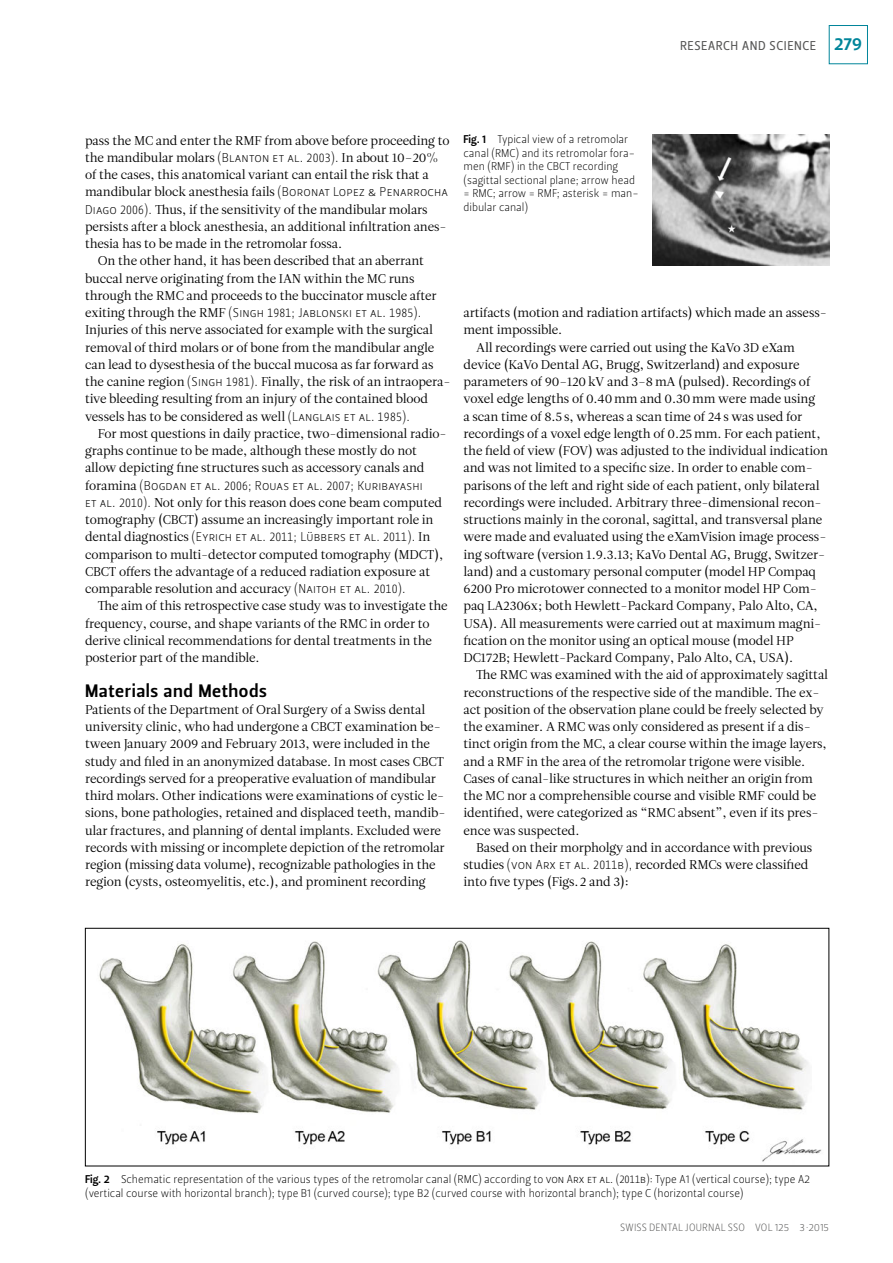
<style>
.page{position:relative;width:893px;height:1263px;background:#fff}
.page>*{position:absolute;margin:0;border:0;box-sizing:border-box;transform-origin:0 0}
.t1{font:18px "Leitura Sans Grot 3";letter-spacing:.03em;color:#000}
.t2{font:12.75px/17.2px "Leitura Roman 1";letter-spacing:-.01em;color:#000}
.t3{font:12.75px "Leitura Sans Grot 1";letter-spacing:.015em;color:#000}
.t4{font:12.75px "Leitura Sans Grot 2";letter-spacing:.045em;color:#565655}
.t5{font:11.25px/13.5px "Leitura Sans Grot 1";color:#000}
.t6{font:10.5px "Leitura Sans Grot 1";letter-spacing:.015em;color:#565655}
.s1{font-family:"Leitura Sans Grot 3";font-size:18px;color:#00859a}
.s2{font-family:"Leitura Sans Grot 1"}
.s3{font-family:"Leitura Roman 1"}
.s4{font-family:"Leitura Sans Grot 3"}
</style>
<div class="page">
<div style="left:829px;top:25px;width:39px;height:39px;border:1px solid #00859a"></div>
<img style="left:99px;top:940px;width:723px;height:222px">
<div style="left:85px;top:928px;width:744px;height:238px;border:1px solid #000"></div>
<img style="left:653px;top:135px;width:176px;height:130px">
<p class="t4" style="left:680px;top:38px;width:184px">RESEARCH AND SCIENCE <span class="s1">279</span></p>
<p class="t2" style="left:85px;top:132px;width:366px">pass the MC and enter the RMF from above before proceeding to</p>
<p class="t2" style="left:85px;top:149px;width:355px">the mandibular molars <span class="s2">(Blanton et al. 2003).</span> In about 10–20%</p>
<p class="t2" style="left:85px;top:166px;width:345px">of the cases, this anatomical variant can entail the risk that a</p>
<p class="t2" style="left:85px;top:183px;width:364px">mandibular block anesthesia fails <span class="s2">(Boronat Lopez &amp; Penarrocha</span></p>
<p class="t2" style="left:85px;top:201px;width:344px"><span class="s2">Diago 2006).</span> Thus, if the sensitivity of the mandibular molars</p>
<p class="t2" style="left:85px;top:218px;width:363px">persists after a block anesthesia, an additional infiltration anes-</p>
<p class="t2" style="left:85px;top:235px;width:259px">thesia has to be made in the retromolar fossa.</p>
<p class="t2" style="left:98px;top:252px;width:328px">On the other hand, it has been described that an aberrant</p>
<p class="t2" style="left:85px;top:270px;width:331px">buccal nerve originating from the IAN within the MC runs</p>
<p class="t2" style="left:85px;top:287px;width:353px">through the RMC and proceeds to the buccinator muscle after</p>
<p class="t3" style="left:85px;top:305px;width:338px"><span class="s3">exiting through the RMF</span> (Singh 1981; Jablonski et al. 1985).</p>
<p class="t2" style="left:85px;top:321px;width:367px">Injuries of this nerve associated for example with the surgical removal of third molars or of bone from the mandibular angle can lead to dysesthesia of the buccal mucosa as far forward as the canine region <span class="s2">(Singh 1981).</span> Finally, the risk of an intraopera&shy;tive bleeding resulting from an injury of the contained blood vessels has to be considered as well <span class="s2">(Langlais et al. 1985).</span></p>
<p class="t2" style="left:85px;top:425px;width:363px;text-indent:13px">For most questions in daily practice, two-dimensional radio&shy;graphs continue to be made, although these mostly do not allow depicting fine structures such as accessory canals and</p>
<p class="t3" style="left:85px;top:478px;width:339px"><span class="s3">foramina</span> (Bogdan et al. 2006; Rouas et al. 2007; Kuribayashi</p>
<p class="t2" style="left:85px;top:494px;width:359px"><span class="s2">et al. 2010).</span> Not only for this reason does cone beam computed tomography (CBCT) assume an increasingly important role in</p>
<p class="t3" style="left:85px;top:530px;width:347px"><span class="s3">dental diagnostics</span> (Eyrich et al. 2011; Lübbers et al. 2011). <span class="s3">In</span></p>
<p class="t2" style="left:85px;top:546px;width:360px">comparison to multi-detector computed tomography (MDCT),<br>CBCT offers the advantage of a reduced radiation exposure at comparable resolution and accuracy <span class="s2">(Naitoh et al. 2010).</span></p>
<p class="t2" style="left:85px;top:598px;width:364px;text-indent:13px">The aim of this retrospective case study was to investigate the frequency, course, and shape variants of the RMC in order to derive clinical recommendations for dental treatments in the posterior part of the mandible.</p>
<h1 class="t1" style="left:85px;top:680px;width:183px">Materials and Methods</h1>
<p class="t2" style="left:85px;top:701px;width:362px">Patients of the Department of Oral Surgery of a Swiss dental university clinic, who had undergone a CBCT examination be&shy;tween January 2009 and February 2013, were included in the study and filed in an anonymized database. In most cases CBCT recordings served for a preoperative evaluation of mandibular third molars. Other indications were examinations of cystic le&shy;sions, bone pathologies, retained and displaced teeth, mandib&shy;ular fractures, and planning of dental implants. Excluded were records with missing or incomplete depiction of the retromolar region (missing data volume), recognizable pathologies in the region (cysts, osteomyelitis, etc.), and prominent recording</p>
<p class="t5" style="left:463px;top:133px;width:177px"><span class="s4">Fig. 1</span> Typical view of a retromolar canal (RMC) and its retromolar fora&shy;men (RMF) in the CBCT recording (sagittal sectional plane; arrow head = RMC; arrow = RMF; asterisk = man&shy;dibular canal)</p>
<p class="t2" style="left:463px;top:304px;width:365px">artifacts (motion and radiation artifacts) which made an assess-</p>
<p class="t2" style="left:463px;top:321px;width:100px">ment impossible.</p>
<p class="t2" style="left:476px;top:339px;width:320px">All recordings were carried out using the KaVo 3D eXam</p>
<p class="t2" style="left:463px;top:356px;width:338px">device (KaVo Dental AG, Brugg, Switzerland) and exposure</p>
<p class="t2" style="left:463px;top:373px;width:348px">parameters of 90–120 kV and 3–8 mA (pulsed). Recordings of</p>
<p class="t2" style="left:463px;top:390px;width:353px">voxel edge lengths of 0.40 mm and 0.30 mm were made using</p>
<p class="t2" style="left:463px;top:408px;width:340px">a scan time of 8.5 s, whereas a scan time of 24 s was used for</p>
<p class="t2" style="left:463px;top:425px;width:359px">recordings of a voxel edge length of 0.25 mm. For each patient,</p>
<p class="t2" style="left:463px;top:442px;width:366px">the field of view (FOV) was adjusted to the individual indication</p>
<p class="t2" style="left:463px;top:459px;width:351px">and was not limited to a specific size. In order to enable com-</p>
<p class="t2" style="left:463px;top:477px;width:358px">parisons of the left and right side of each patient, only bilateral</p>
<p class="t2" style="left:463px;top:494px;width:360px">recordings were included. Arbitrary three-dimensional recon-</p>
<p class="t2" style="left:463px;top:511px;width:360px">structions mainly in the coronal, sagittal, and transversal plane</p>
<p class="t2" style="left:463px;top:529px;width:364px">were made and evaluated using the eXamVision image process-</p>
<p class="t2" style="left:463px;top:546px;width:363px">ing software (version 1.9.3.13; KaVo Dental AG, Brugg, Switzer-</p>
<p class="t2" style="left:463px;top:563px;width:354px">land) and a customary personal computer (model HP Compaq</p>
<p class="t2" style="left:463px;top:580px;width:355px">6200 Pro microtower connected to a monitor model HP Com-</p>
<p class="t2" style="left:463px;top:598px;width:356px">paq LA2306x; both Hewlett-Packard Company, Palo Alto, CA,</p>
<p class="t2" style="left:463px;top:615px;width:357px">USA). All measurements were carried out at maximum magni-</p>
<p class="t2" style="left:463px;top:632px;width:332px">fication on the monitor using an optical mouse (model HP</p>
<p class="t2" style="left:463px;top:649px;width:331px">DC172B; Hewlett-Packard Company, Palo Alto, CA, USA).</p>
<p class="t2" style="left:476px;top:667px;width:353px">The RMC was examined with the aid of approximately sagittal</p>
<p class="t2" style="left:463px;top:684px;width:357px">reconstructions of the respective side of the mandible. The ex-</p>
<p class="t2" style="left:463px;top:701px;width:362px">act position of the observation plane could be freely selected by</p>
<p class="t2" style="left:463px;top:718px;width:349px">the examiner. A RMC was only considered as present if a dis-</p>
<p class="t2" style="left:463px;top:736px;width:365px">tinct origin from the MC, a clear course within the image layers,</p>
<p class="t2" style="left:463px;top:753px;width:343px">and a RMF in the area of the retromolar trigone were visible.</p>
<p class="t2" style="left:463px;top:770px;width:351px">Cases of canal-like structures in which neither an origin from</p>
<p class="t2" style="left:463px;top:787px;width:354px">the MC nor a comprehensible course and visible RMF could be</p>
<p class="t2" style="left:463px;top:805px;width:356px">identified, were categorized as “RMC absent”, even if its pres-</p>
<p class="t2" style="left:463px;top:822px;width:117px">ence was suspected.</p>
<p class="t2" style="left:476px;top:839px;width:338px">Based on their morpholgy and in accordance with previous</p>
<p class="t2" style="left:463px;top:856px;width:346px">studies <span class="s2">(von Arx et al. 2011b),</span> recorded RMCs were classified</p>
<p class="t2" style="left:463px;top:874px;width:167px">into five types (Figs.2 and 3):</p>
<p class="t5" style="left:85px;top:1173px;width:727px"><span class="s4">Fig. 2</span> Schematic representation of the various types of the retromolar canal (RMC) according to von Arx et al. (2011b): Type A1 (vertical course); type A2 (vertical course with horizontal branch); type B1 (curved course); type B2 (curved course with horizontal branch); type C (horizontal course)</p>
<p class="t6" style="left:620px;top:1222px;width:211px">SWISS DENTAL JOURNAL SSO VOL 125 3 2015</p>
</div>
